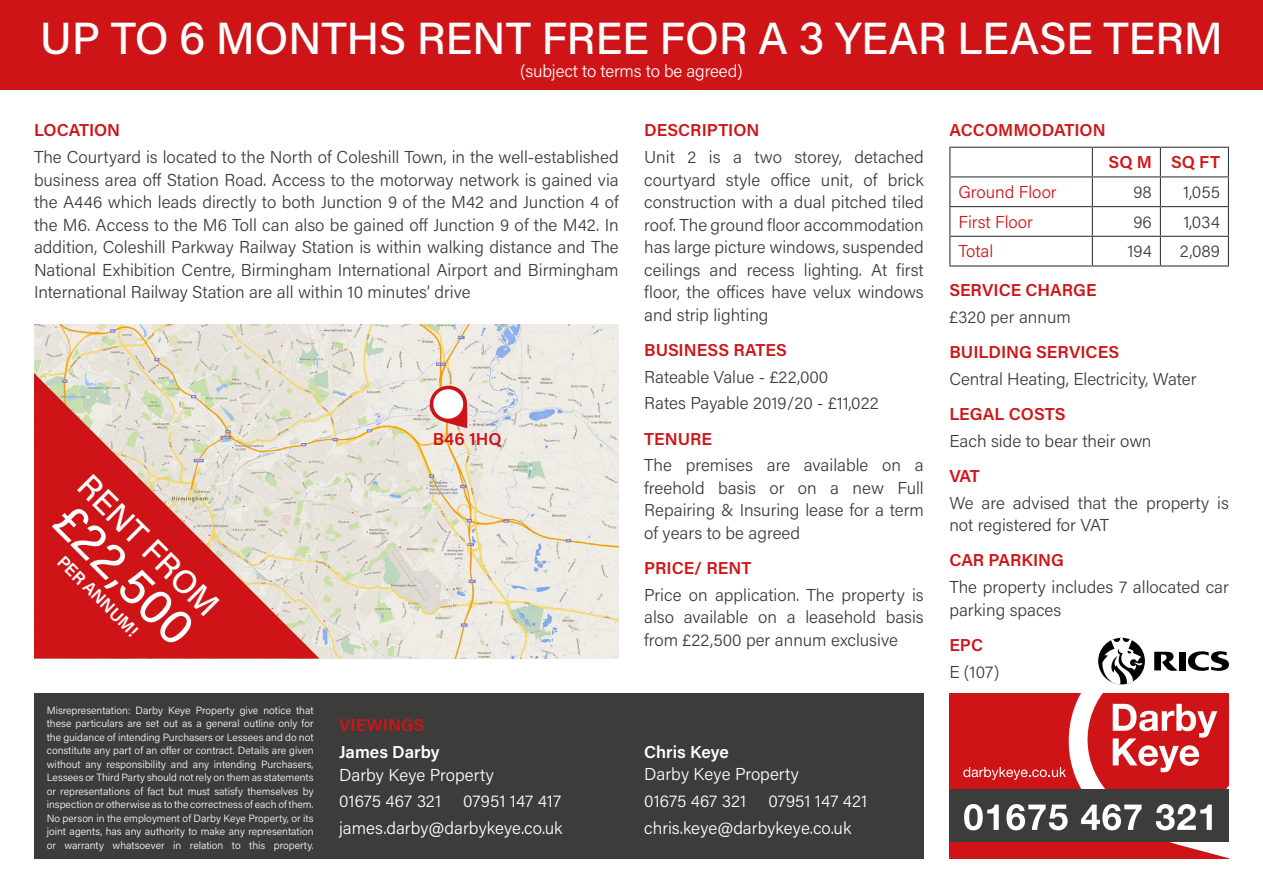
<style>
.page{position:relative;width:1263px;height:893px;background:#fff}
.page>*{position:absolute;margin:0;border:0;box-sizing:border-box;transform-origin:0 0}
.t1{font:500 48px "Acumin Pro";color:#fff}
.t2{font:500 45px "Acumin Pro";letter-spacing:-.01em;color:#fff}
.t3{font:500 33px "Acumin Pro";color:#fff}
.t4{font:300 17.25px/22.5px "Acumin Pro";color:#3c3c3b;text-align:justify}
.t5{font:300 17.25px/26.7px "Acumin Pro";color:#fff}
.t6{font:600 17.25px "Acumin Pro";color:#cf1417}
.t7{font:600 17.25px "Acumin Pro";color:#fff}
.t8{font:300 17.25px "Acumin Pro";color:#cf1417}
.t9{font:300 10.5px/13.5px "Acumin Pro";color:#fff;text-align:justify}
</style>
<div class="page">
<img style="left:34px;top:324px;width:585px;height:335px">
<svg style="left:428px;top:385px;width:39px;height:43px"></svg>
<svg style="left:34px;top:373px;width:285px;height:286px;background:#d87871"></svg>
<div style="left:34px;top:693px;width:890px;height:166px;background:#3c3c3b"></div>
<hr style="left:949px;top:147px;width:143px;height:1px;background:#3c3c3b">
<hr style="left:1092px;top:147px;width:68px;height:1px;background:#3c3c3b">
<hr style="left:1160px;top:147px;width:69px;height:1px;background:#3c3c3b">
<hr style="left:949px;top:176px;width:143px;height:1px;background:#3c3c3b">
<hr style="left:1092px;top:176px;width:68px;height:1px;background:#3c3c3b">
<hr style="left:1160px;top:176px;width:69px;height:1px;background:#3c3c3b">
<hr style="left:949px;top:206px;width:143px;height:1px;background:#3c3c3b">
<hr style="left:1092px;top:206px;width:68px;height:1px;background:#3c3c3b">
<hr style="left:1160px;top:206px;width:69px;height:1px;background:#3c3c3b">
<hr style="left:949px;top:236px;width:143px;height:1px;background:#3c3c3b">
<svg style="left:949px;top:148px;width:1px;height:117px"></svg>
<hr style="left:1092px;top:236px;width:68px;height:1px;background:#3c3c3b">
<svg style="left:1092px;top:148px;width:1px;height:117px"></svg>
<hr style="left:1160px;top:236px;width:69px;height:1px;background:#3c3c3b">
<svg style="left:1160px;top:148px;width:1px;height:117px"></svg>
<svg style="left:1228px;top:148px;width:1px;height:117px"></svg>
<hr style="left:949px;top:265px;width:143px;height:2px;background:#3c3c3b">
<hr style="left:1092px;top:265px;width:68px;height:2px;background:#3c3c3b">
<hr style="left:1160px;top:265px;width:69px;height:2px;background:#3c3c3b">
<div style="left:0;top:0;width:1263px;height:90px;background:#cf1417"></div>
<svg style="left:1188px;top:651px;width:41px;height:20px"></svg>
<div style="left:1179px;top:652px;width:7px;height:18px;background:#000"></div>
<svg style="left:1154px;top:652px;width:24px;height:19px"></svg>
<svg style="left:1098px;top:638px;width:47px;height:46px"></svg>
<svg style="left:1101px;top:638px;width:41px;height:46px"></svg>
<div style="left:949px;top:693px;width:280px;height:166px;background:#cf1417"></div>
<div style="left:949px;top:789px;width:280px;height:53px;background:#3c3c3b"></div>
<svg style="left:963px;top:693px;width:266px;height:166px"></svg>
<h2 class="t2" style="left:40px;top:7px;width:1185px">UP TO 6 MONTHS RENT FREE FOR A 3 YEAR LEASE TERM</h2>
<p class="t5" style="left:520px;top:57px;width:224px">(subject to terms to be agreed)</p>
<p class="t6" style="left:34px;top:118px;width:88px">LOCATION</p>
<p class="t4" style="left:34px;top:145px;width:586px">The Courtyard is located to the North of Coleshill Town, in the well-established business area off Station Road. Access to the motorway network is gained via the A446 which leads directly to both Junction 9 of the M42 and Junction 4 of the M6. Access to the M6 Toll can also be gained off Junction 9 of the M42. In addition, Coleshill Parkway Railway Station is within walking distance and The National Exhibition Centre, Birmingham International Airport and Birmingham International Railway Station are all within 10 minutes’ drive</p>
<h3 class="t3" style="left:99px;top:464px;width:186px;rotate:45deg">RENT FROM</h3>
<h1 class="t1" style="left:86px;top:490px;width:176px;rotate:45deg">£22,500</h1>
<p class="t7" style="left:69px;top:550px;width:108px;rotate:45deg">PER ANNUM!</p>
<p class="t9" style="left:47px;top:703px;width:268px">Misrepresentation: Darby Keye Property give notice that these particulars are set out as a general outline only for the guidance of intending Purchasers or Lessees and do not constitute any part of an offer or contract. Details are given without any responsibility and any intending Purchasers, Lessees or Third Party should not rely on them as statements or representations of fact but must satisfy themselves by inspection or otherwise as to the correctness of each of them.<br>No person in the employment of Darby Keye Property, or its joint agents, has any authority to make any representation or warranty whatsoever in relation to this property.</p>
<p class="t6" style="left:433px;top:427px;width:70px">B46 1HQ</p>
<p class="t6" style="left:339px;top:713px;width:87px">VIEWINGS</p>
<p class="t7" style="left:339px;top:740px;width:102px">James Darby</p>
<p class="t5" style="left:339px;top:761px;width:156px">Darby Keye Property<br>01675 467 321</p>
<p class="t5" style="left:339px;top:787px;width:225px;text-align:right">07951 147 417 james.darby@darbykeye.co.uk</p>
<p class="t6" style="left:644px;top:118px;width:117px">DESCRIPTION</p>
<p class="t4" style="left:644px;top:145px;width:281px">Unit 2 is a two storey, detached courtyard style office unit, of brick construction with a dual pitched tiled roof. The ground floor accommodation has large picture windows, suspended ceilings and recess lighting. At first floor, the offices have velux windows and strip lighting</p>
<p class="t6" style="left:644px;top:338px;width:144px">BUSINESS RATES</p>
<p class="t4" style="left:644px;top:363px;width:236px;line-height:26.7px">Rateable Value - £22,000<br>Rates Payable 2019/20 - £11,022</p>
<p class="t6" style="left:644px;top:427px;width:69px">TENURE</p>
<p class="t4" style="left:644px;top:453px;width:281px">The premises are available on a freehold basis or on a new Full Repairing &amp; Insuring lease for a term of years to be agreed</p>
<p class="t6" style="left:644px;top:556px;width:109px">PRICE/ RENT</p>
<p class="t4" style="left:644px;top:583px;width:281px">Price on application. The property is also available on a leasehold basis from £22,500 per annum exclusive</p>
<p class="t7" style="left:644px;top:740px;width:86px">Chris Keye</p>
<p class="t5" style="left:644px;top:760px;width:156px">Darby Keye Property<br>01675 467 321</p>
<p class="t5" style="left:644px;top:787px;width:224px;text-indent:124px">07951 147 421 chris.keye@darbykeye.co.uk</p>
<p class="t6" style="left:949px;top:118px;width:158px">ACCOMMODATION</p>
<p class="t6" style="left:1108px;top:150px;width:113px">SQ M SQ FT</p>
<p class="t8" style="left:958px;top:180px;width:100px">Ground Floor</p>
<p class="t4" style="left:1133px;top:180px;width:20px">98</p>
<p class="t4" style="left:1183px;top:180px;width:38px">1,055</p>
<p class="t8" style="left:958px;top:210px;width:76px">First Floor</p>
<p class="t4" style="left:1133px;top:210px;width:20px">96</p>
<p class="t4" style="left:1183px;top:210px;width:38px">1,034</p>
<p class="t8" style="left:958px;top:240px;width:36px">Total</p>
<p class="t4" style="left:1127px;top:240px;width:26px">194</p>
<p class="t4" style="left:1180px;top:240px;width:42px">2,089</p>
<p class="t6" style="left:949px;top:278px;width:149px">SERVICE CHARGE</p>
<p class="t4" style="left:949px;top:305px;width:123px">£320 per annum</p>
<p class="t6" style="left:949px;top:340px;width:171px">BUILDING SERVICES</p>
<p class="t4" style="left:949px;top:367px;width:249px">Central Heating, Electricity, Water</p>
<p class="t6" style="left:949px;top:402px;width:118px">LEGAL COSTS</p>
<p class="t4" style="left:949px;top:429px;width:204px">Each side to bear their own</p>
<p class="t6" style="left:949px;top:464px;width:32px">VAT</p>
<p class="t4" style="left:949px;top:491px;width:281px">We are advised that the property is not registered for VAT</p>
<p class="t6" style="left:949px;top:548px;width:116px">CAR PARKING</p>
<p class="t4" style="left:949px;top:575px;width:281px">The property includes 7 allocated car parking spaces</p>
<p class="t6" style="left:949px;top:633px;width:35px">EPC</p>
<p class="t4" style="left:949px;top:660px;width:52px">E (107)</p>
</div>
